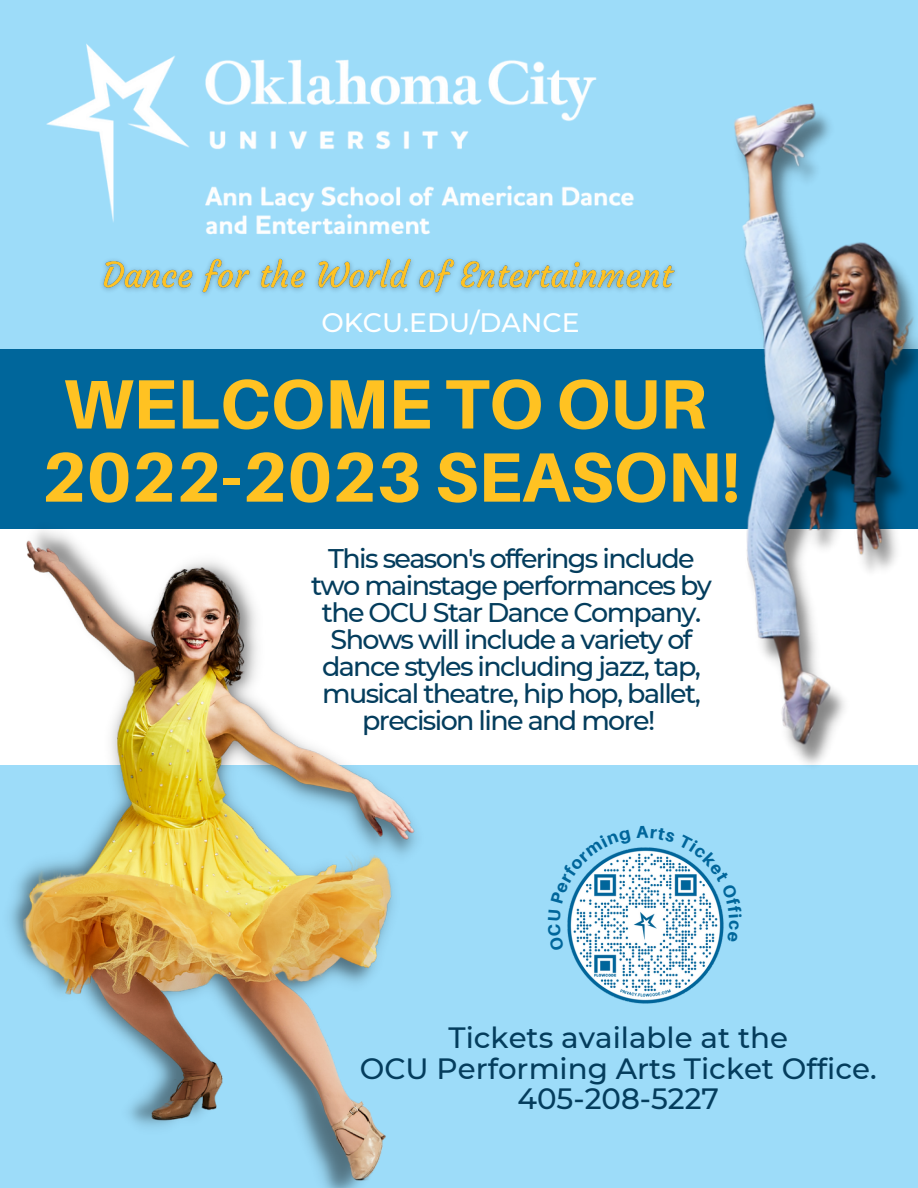
<style>
.page{position:relative;width:918px;height:1188px;background:#9ddcf9}
.page>*{position:absolute;margin:0;border:0;box-sizing:border-box;transform-origin:0 0}
.t1{font:800 69.9px/73.2px "Aileron";color:#ffc222;text-align:center}
.t2{font:500 29.25px/30.3px "Montserrat";color:#043d5d;text-align:center}
.t3{font:500 27px/27px "Montserrat";letter-spacing:-.06em;color:#043d5d;text-align:center}
.t4{font:500 26.7px "Montserrat";color:#fff}
</style>
<div class="page">
<div style="left:0;top:413px;width:918px;height:352px;background:#fff"></div>
<div style="left:0;top:349px;width:918px;height:180px;background:#00669b"></div>
<img style="left:46px;top:43px;width:588px;height:192px">
<img style="left:734px;top:103px;width:184px;height:662px">
<img style="left:571px;top:951px;width:149px;height:53px">
<img style="left:9px;top:530px;width:408px;height:658px">
<img style="left:101px;top:258px;width:574px;height:37px">
<svg style="left:567px;top:847px;width:157px;height:104px"></svg>
<p class="t4" style="left:321px;top:306px;width:260px">OKCU.EDU/DANCE</p>
<h1 class="t1" style="left:42px;top:366px;width:700px">WELCOME TO OUR<br>2022-2023 SEASON!</h1>
<p class="t3" style="left:311px;top:545px;width:402px">This season's offerings include two mainstage performances by the OCU Star Dance Company.<br>Shows will include a variety of dance styles including jazz, tap, musical theatre, hip hop, ballet, precision line and more!</p>
<p class="t2" style="left:360px;top:1023px;width:518px">Tickets available at the<br>OCU Performing Arts Ticket Office.<br>405-208-5227</p>
</div>
